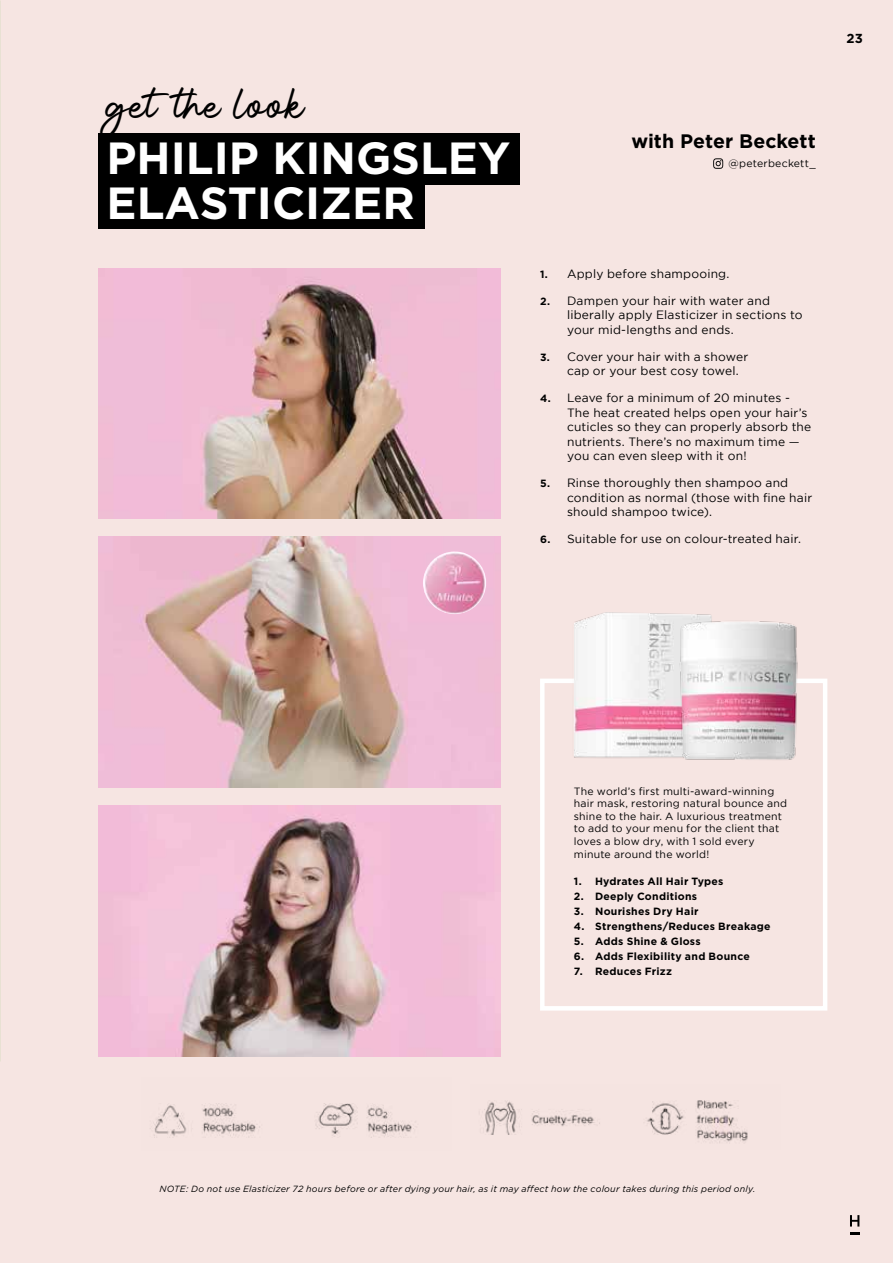
<style>
.page{position:relative;width:893px;height:1263px;background:#f6e5e2}
.page>*{position:absolute;margin:0;border:0;box-sizing:border-box;transform-origin:0 0}
.t1{font:700 45px/45px "Gotham";color:#fff}
.t2{font:30px "Photoshoot";color:#000}
.t3{font:700 19.5px "Gotham";color:#000}
.t4{font:700 13.05px "Gotham";color:#000}
.t5{font:12px/14.4px "Gotham";letter-spacing:.015em;color:#000}
.t6{font:10.5px/12.6px "Gotham";letter-spacing:.02em;color:#000}
.t7{font:700 10.5px "Gotham";letter-spacing:.025em;color:#000}
.t8{font:italic 9px "Gotham";letter-spacing:.025em;color:#000}
.s1{font-weight:700;font-size:10.5px}
</style>
<div class="page">
<div style="left:540px;top:679px;width:287px;height:331px;border:4px solid #fff"></div>
<img style="left:98px;top:268px;width:403px;height:250px">
<img style="left:98px;top:537px;width:403px;height:250px">
<img style="left:98px;top:806px;width:403px;height:250px">
<svg style="left:713px;top:158px;width:10px;height:11px"></svg>
<div style="left:98px;top:179px;width:327px;height:50px;background:#000"></div>
<div style="left:98px;top:133px;width:422px;height:52px;background:#000"></div>
<img style="left:563px;top:612px;width:148px;height:146px">
<img style="left:674px;top:615px;width:129px;height:145px">
<img style="left:150px;top:1103px;width:266px;height:35px">
<img style="left:484px;top:1100px;width:264px;height:43px">
<img style="left:423px;top:551px;width:63px;height:63px;border-radius:32px">
<svg style="left:850px;top:1215px;width:9px;height:11px"></svg>
<svg style="left:850px;top:1232px;width:9px;height:2px"></svg>
<h2 class="t2" style="left:107px;top:90px;width:199px">getthe look</h2>
<h1 class="t1" style="left:107px;top:136px;width:405px">PHILIP KINGSLEY<br>ELASTICIZER</h1>
<h3 class="t3" style="left:631px;top:128px;width:186px">with Peter Beckett</h3>
<p class="t6" style="left:729px;top:157px;width:89px">@peterbeckett_</p>
<p class="t5" style="left:540px;top:266px;width:191px"><span class="s1">1.</span> Apply before shampooing.</p>
<p class="t5" style="left:567px;top:293px;width:237px;text-indent:-27px"><span class="s1">2.</span> Dampen your hair with water and liberally apply Elasticizer in sections to your mid-lengths and ends.</p>
<p class="t5" style="left:567px;top:349px;width:183px;text-indent:-27px"><span class="s1">3.</span> Cover your hair with a shower cap or your best cosy towel.</p>
<p class="t5" style="left:567px;top:391px;width:246px;text-indent:-27px"><span class="s1">4.</span> Leave for a minimum of 20 minutes - The heat created helps open your hair’s cuticles so they can properly absorb the nutrients. There’s no maximum time — you can even sleep with it on!</p>
<p class="t5" style="left:567px;top:475px;width:247px;text-indent:-27px"><span class="s1">5.</span> Rinse thoroughly then shampoo and condition as normal (those with fine hair should shampoo twice).</p>
<p class="t5" style="left:540px;top:531px;width:262px"><span class="s1">6.</span> Suitable for use on colour-treated hair.</p>
<p class="t4" style="left:846px;top:30px;width:18px">23</p>
<p class="t6" style="left:574px;top:784px;width:215px">The world’s first multi-award-winning hair mask, restoring natural bounce and shine to the hair. A luxurious treatment to add to your menu for the client that loves a blow dry, with 1 sold every minute around the world!</p>
<p class="t7" style="left:574px;top:874px;width:151px">1. Hydrates All Hair Types</p>
<p class="t7" style="left:574px;top:889px;width:125px">2. Deeply Conditions</p>
<p class="t7" style="left:574px;top:904px;width:126px">3. Nourishes Dry Hair</p>
<p class="t7" style="left:574px;top:919px;width:198px">4. Strengthens/Reduces Breakage</p>
<p class="t7" style="left:574px;top:934px;width:128px">5. Adds Shine &amp; Gloss</p>
<p class="t7" style="left:574px;top:949px;width:178px">6. Adds Flexibility and Bounce</p>
<p class="t7" style="left:574px;top:964px;width:100px">7. Reduces Frizz</p>
<p class="t8" style="left:159px;top:1183px;width:598px">NOTE: Do not use Elasticizer 72 hours before or after dying your hair, as it may affect how the colour takes during this period only.</p>
</div>
